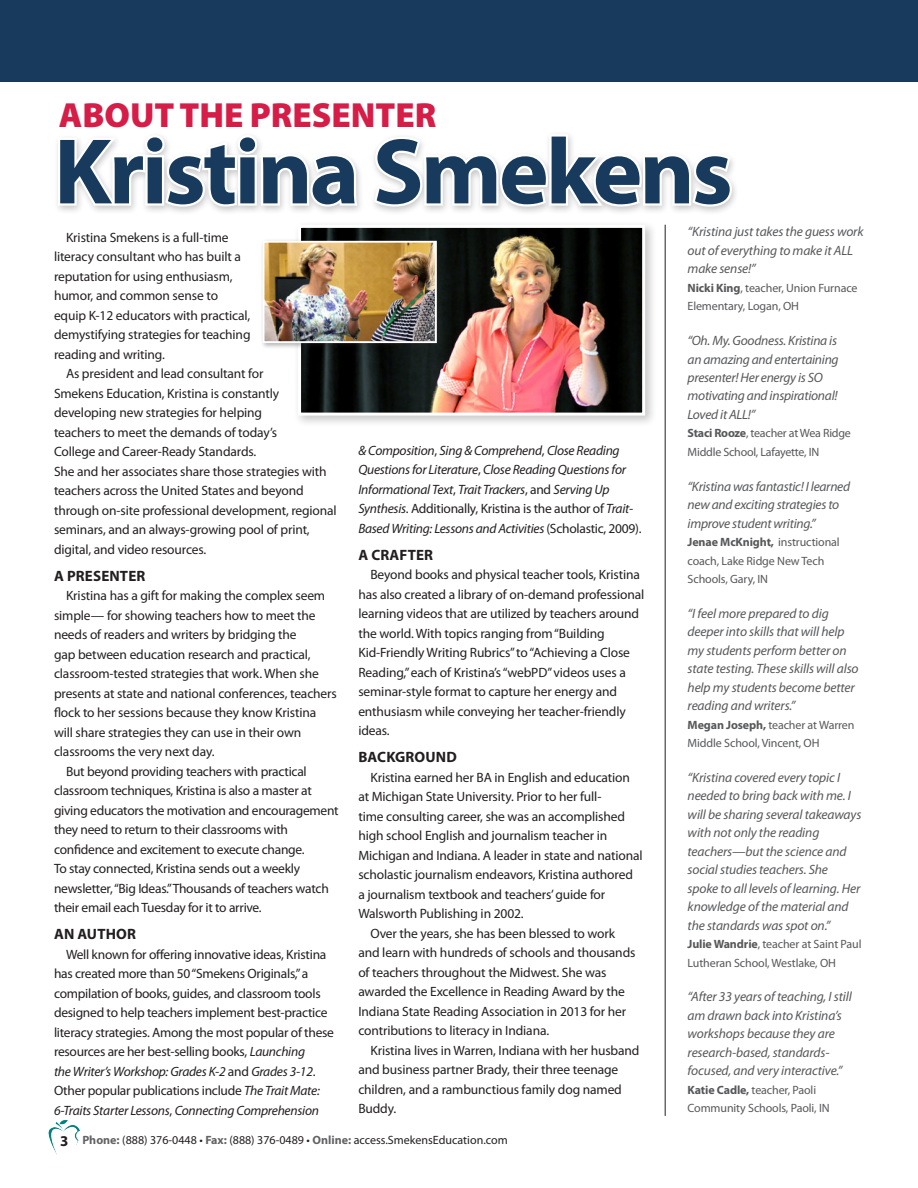
<style>
.page{position:relative;width:918px;height:1188px;background:#fff}
.page>*{position:absolute;margin:0;border:0;box-sizing:border-box;transform-origin:0 0}
.t1{font:700 94.05px "Myriad Pro";letter-spacing:-.03em;color:#183b5d}
.t2{font:900 35.1px "Myriad Pro";color:#d61d47}
.t3{font:700 15px "Myriad Pro";letter-spacing:.01em;color:#231f20}
.t4{font:13.5px/19.5px "Myriad Pro";letter-spacing:-.01em;color:#231f20}
.t5{font:italic 13.5px/18.5px "Myriad Pro";letter-spacing:-.01em;color:#57585a}
.t6{font:italic 13.5px/19.5px "Myriad Pro";letter-spacing:-.02em;color:#231f20}
.t7{font:12px/18.5px "Myriad Pro";letter-spacing:-.01em;color:#57585a}
.t8{font:12px "Myriad Pro";color:#231f20}
.s1{font-weight:700}
.s2{font-style:italic}
.s3{font-style:normal}
.s4{font-weight:700;font-size:15px}
.s5{font-weight:700;color:#636366}
</style>
<div class="page">
<img style="left:48px;top:1120px;width:32px;height:34px">
<div style="left:0;top:0;width:918px;height:82px;background:#183b5d"></div>
<div style="left:53px;top:130px;width:687px;height:86px;background:#231f20;opacity:.25"></div>
<svg style="left:56px;top:133px;width:304px;height:76px"></svg>
<svg style="left:371px;top:132px;width:363px;height:77px"></svg>
<hr style="left:665px;top:225px;width:1px;height:891px;background:#231f20">
<div style="left:294px;top:220px;width:363px;height:208px;background:#231f20;opacity:.25"></div>
<img style="left:302px;top:229px;width:339px;height:183px">
<div style="left:298px;top:225px;width:347px;height:191px;border:3px solid #fff"></div>
<div style="left:260px;top:238px;width:184px;height:112px;background:#231f20;opacity:.35"></div>
<img style="left:266px;top:244px;width:168px;height:96px">
<div style="left:263px;top:241px;width:174px;height:102px;border:2px solid #fff"></div>
<p class="t2" style="left:59px;top:95px;width:379px">ABOUT THE PRESENTER</p>
<p class="t1" style="left:54px;top:110px;width:680px">Kristina Smekens</p>
<p class="t5" style="left:688px;top:222px;width:178px">“Kristina just takes the guess work out of everything to make it ALL make sense!”</p>
<p class="t7" style="left:688px;top:278px;width:171px"><span class="s1">Nicki King</span>, teacher, Union Furnace<br>Elementary, Logan, OH</p>
<p class="t5" style="left:688px;top:331px;width:153px">“Oh. My. Goodness. Kristina is an amazing and entertaining presenter! Her energy is SO motivating and inspirational!<br>Loved it ALL!”</p>
<p class="t7" style="left:688px;top:424px;width:165px"><span class="s1">Staci Rooze</span>, teacher at Wea Ridge<br>Middle School, Lafayette, IN</p>
<p class="t5" style="left:688px;top:477px;width:164px">“Kristina was fantastic! I learned new and exciting strategies to improve student writing.”</p>
<p class="t7" style="left:688px;top:533px;width:154px"><span class="s1">Jenae McKnight,</span> instructional coach, Lake Ridge New Tech<br>Schools, Gary, IN</p>
<p class="t5" style="left:688px;top:604px;width:173px">“I feel more prepared to dig deeper into skills that will help my students perform better on state testing. These skills will also help my students become better reading and writers.”</p>
<p class="t7" style="left:688px;top:715px;width:168px"><span class="s1">Megan Joseph,</span> teacher at Warren<br>Middle School, Vincent, OH</p>
<p class="t5" style="left:688px;top:768px;width:175px">“Kristina covered every topic I needed to bring back with me. I will be sharing several takeaways with not only the reading teachers—but the science and social studies teachers. She spoke to all levels of learning. Her knowledge of the material and the standards was spot on.”</p>
<p class="t7" style="left:688px;top:935px;width:175px"><span class="s1">Julie Wandrie</span>, teacher at Saint Paul<br>Lutheran School, Westlake, OH</p>
<p class="t5" style="left:688px;top:988px;width:166px">“After 33 years of teaching, I still am drawn back into Kristina’s workshops because they are research-based, standards&shy;focused, and very interactive.”</p>
<p class="t7" style="left:688px;top:1080px;width:144px"><span class="s1">Katie Cadle,</span> teacher, Paoli<br>Community Schools, Paoli, IN</p>
<p class="t4" style="left:54px;top:227px;width:198px;text-indent:12px">Kristina Smekens is a full-time literacy consultant who has built a reputation for using enthusiasm, humor, and common sense to equip K-12 educators with practical, demystifying strategies for teaching reading and writing.</p>
<p class="t4" style="left:54px;top:364px;width:284px;text-indent:12px">As president and lead consultant for<br>Smekens Education, Kristina is constantly developing new strategies for helping<br>teachers to meet the demands of today’s<br>College and Career-Ready Standards.<br>She and her associates share those strategies with teachers across the United States and beyond through on-site professional development, regional seminars, and an always-growing pool of print, digital, and video resources.</p>
<p class="t3" style="left:54px;top:566px;width:93px">A PRESENTER</p>
<p class="t4" style="left:54px;top:586px;width:284px;text-indent:12px">Kristina has a gift for making the complex seem simple— for showing teachers how to meet the needs of readers and writers by bridging the<br>gap between education research and practical, classroom-tested strategies that work. When she presents at state and national conferences, teachers flock to her sessions because they know Kristina will share strategies they can use in their own classrooms the very next day.</p>
<p class="t4" style="left:54px;top:761px;width:286px;text-indent:12px">But beyond providing teachers with practical classroom techniques, Kristina is also a master at giving educators the motivation and encouragement they need to return to their classrooms with confidence and excitement to execute change.<br>To stay connected, Kristina sends out a weekly newsletter, “Big Ideas.” Thousands of teachers watch their email each Tuesday for it to arrive.</p>
<p class="t3" style="left:54px;top:925px;width:83px">AN AUTHOR</p>
<p class="t4" style="left:54px;top:944px;width:282px;text-indent:12px">Well known for offering innovative ideas, Kristina has created more than 50 “Smekens Originals,” a compilation of books, guides, and classroom tools designed to help teachers implement best-practice literacy strategies. Among the most popular of these resources are her best-selling books, <span class="s2">Launching<br>the Writer’s Workshop: Grades K-2</span> and <span class="s2">Grades 3-12</span>.<br>Other popular publications include <span class="s2">The Trait Mate:<br>6-Traits Starter Lessons</span>, <span class="s2">Connecting Comprehension</span></p>
<p class="t6" style="left:358px;top:440px;width:285px">&amp; Composition<span class="s3">,</span> Sing &amp; Comprehend<span class="s3">,</span> Close Reading Questions for Literature<span class="s3">,</span> Close Reading Questions for Informational Text<span class="s3">,</span> Trait Trackers<span class="s3">, and</span> Serving Up Synthesis<span class="s3">. Additionally, Kristina is the author of</span> Trait-Based Writing: Lessons and Activities <span class="s3">(Scholastic, 2009).</span></p>
<p class="t3" style="left:359px;top:545px;width:76px">A CRAFTER</p>
<p class="t4" style="left:358px;top:565px;width:287px;text-indent:12px">Beyond books and physical teacher tools, Kristina has also created a library of on-demand professional learning videos that are utilized by teachers around the world. With topics ranging from “Building Kid-Friendly Writing Rubrics” to “Achieving a Close Reading,” each of Kristina’s “webPD” videos uses a seminar-style format to capture her energy and enthusiasm while conveying her teacher-friendly ideas.</p>
<p class="t3" style="left:359px;top:748px;width:100px">BACKGROUND</p>
<p class="t4" style="left:358px;top:767px;width:286px;text-indent:12px">Kristina earned her BA in English and education at Michigan State University. Prior to her full-<br>time consulting career, she was an accomplished high school English and journalism teacher in Michigan and Indiana. A leader in state and national scholastic journalism endeavors, Kristina authored a journalism textbook and teachers’ guide for Walsworth Publishing in 2002.</p>
<p class="t4" style="left:358px;top:923px;width:279px;text-indent:12px">Over the years, she has been blessed to work and learn with hundreds of schools and thousands of teachers throughout the Midwest. She was awarded the Excellence in Reading Award by the Indiana State Reading Association in 2013 for her contributions to literacy in Indiana.</p>
<p class="t4" style="left:358px;top:1040px;width:283px;text-indent:12px">Kristina lives in Warren, Indiana with her husband and business partner Brady, their three teenage children, and a rambunctious family dog named Buddy.</p>
<p class="t8" style="left:60px;top:1132px;width:449px"><span class="s4">3</span> <span class="s5">Phone:</span> (888) 376-0448 • <span class="s5">Fax:</span> (888) 376-0489 • <span class="s5">Online:</span> access.SmekensEducation.com</p>
</div>
